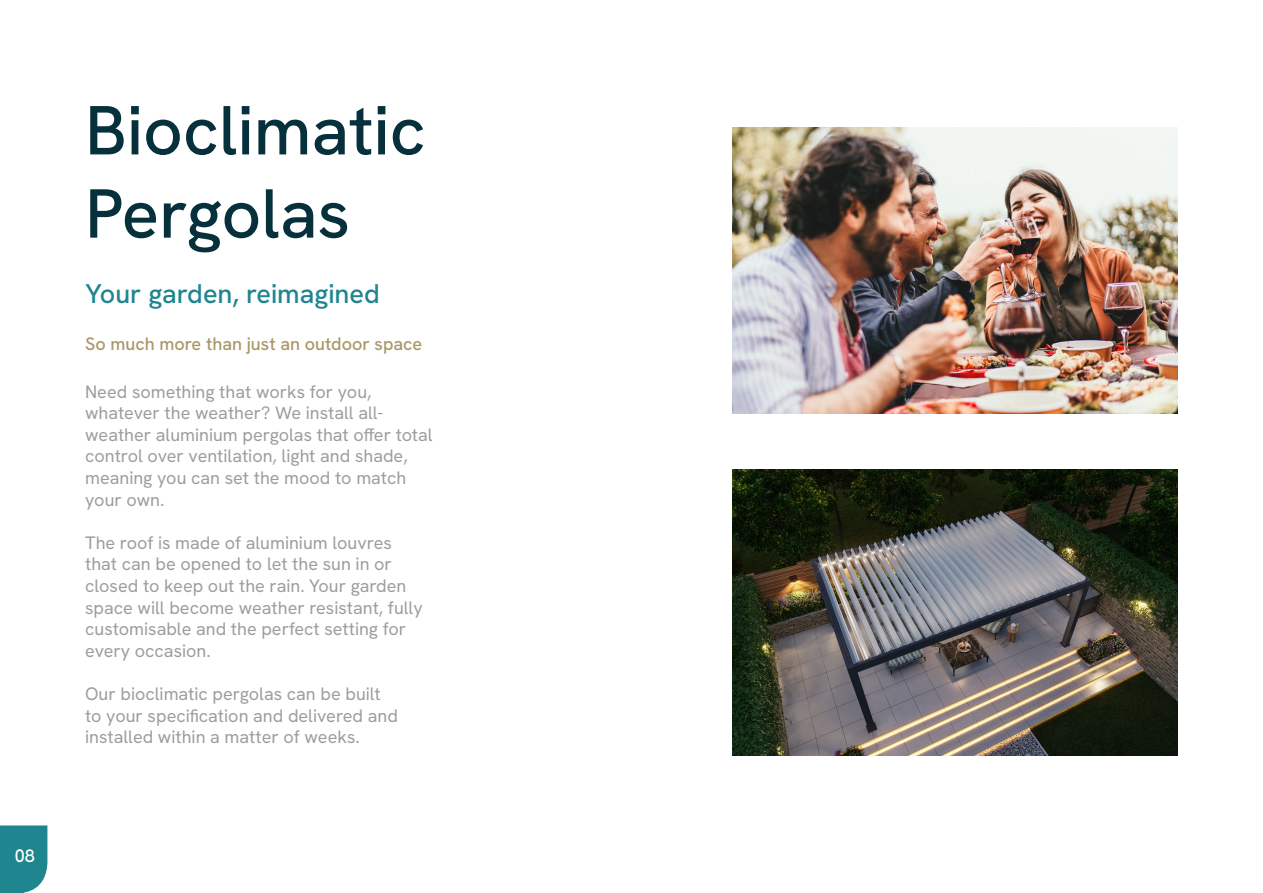
<style>
.page{position:relative;width:1263px;height:893px;background:#fff}
.page>*{position:absolute;margin:0;border:0;box-sizing:border-box;transform-origin:0 0}
.t1{font:69.3px/83.2px "Hanken Grotesk";color:#06303c}
.t2{font:27px "Hanken Grotesk";color:#1f858f}
.t3{font:18px/21.6px "Hanken Grotesk";color:#9d9d9c}
.t4{font:18px "Hanken Grotesk";color:#aa9767}
.t5{font:18px "Hanken Grotesk";color:#fff}
</style>
<div class="page">
<svg style="left:0;top:825px;width:47px;height:68px;background:#2b8c95"></svg>
<img style="left:732px;top:470px;width:446px;height:286px">
<img style="left:732px;top:128px;width:446px;height:286px">
<p class="t5" style="left:15px;top:844px;width:22px">08</p>
<h1 class="t1" style="left:85px;top:87px;width:342px">Bioclimatic<br>Pergolas</h1>
<h2 class="t2" style="left:86px;top:276px;width:296px">Your garden, reimagined</h2>
<p class="t4" style="left:85px;top:332px;width:339px">So much more than just an outdoor space</p>
<p class="t3" style="left:85px;top:380px;width:349px">Need something that works for you, whatever the weather? We install all&shy;weather aluminium pergolas that offer total control over ventilation, light and shade, meaning you can set the mood to match your own.</p>
<p class="t3" style="left:85px;top:531px;width:339px">The roof is made of aluminium louvres that can be opened to let the sun in or closed to keep out the rain. Your garden space will become weather resistant, fully customisable and the perfect setting for every occasion.</p>
<p class="t3" style="left:85px;top:682px;width:314px">Our bioclimatic pergolas can be built to your specification and delivered and installed within a matter of weeks.</p>
</div>
